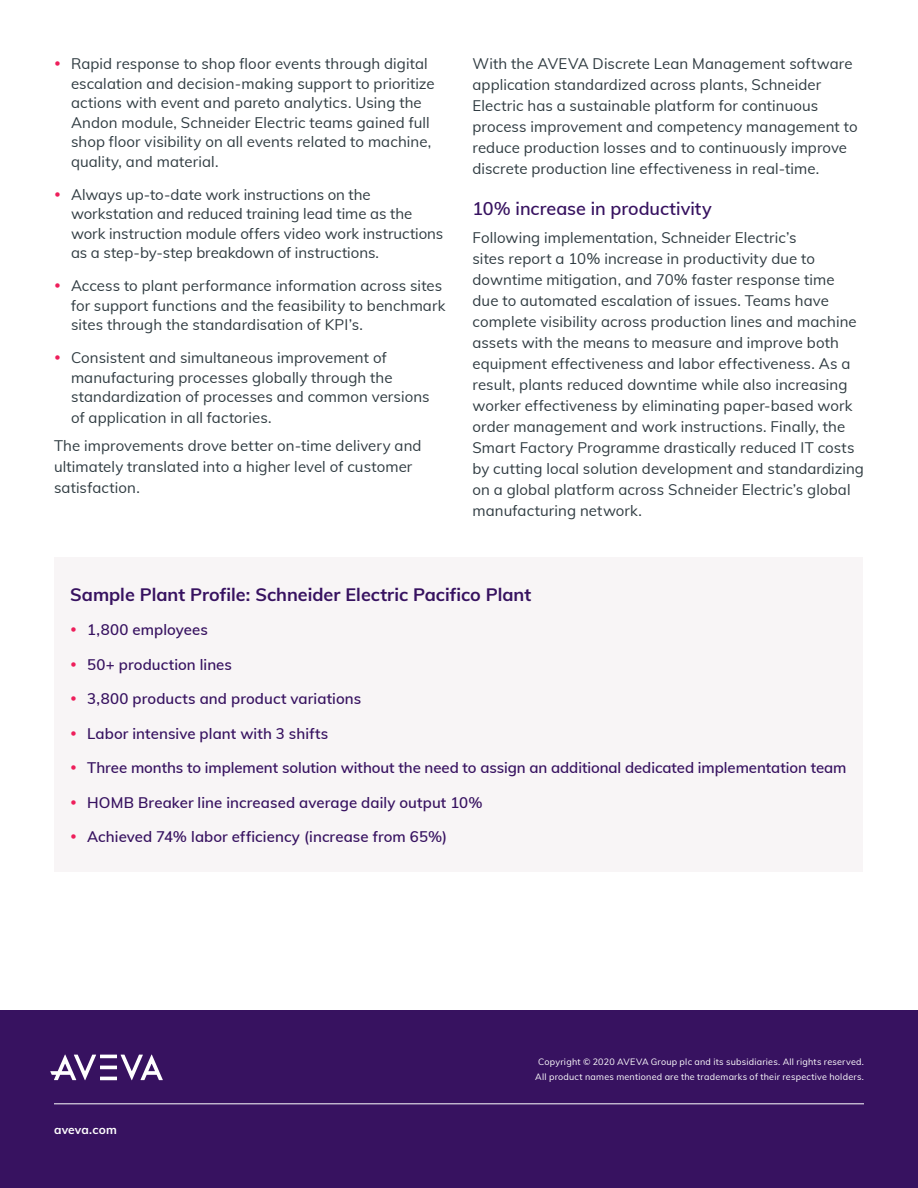
<style>
.page{position:relative;width:918px;height:1188px;background:#fff}
.page>*{position:absolute;margin:0;border:0;box-sizing:border-box;transform-origin:0 0}
.Subheadlines{font:700 18px "Muli";color:#371260}
.Subheadlines-2{font:600 18px "Muli";color:#371260}
.Body_Copy{font:15px/21px "Muli";letter-spacing:.005em;color:#2f3b41}
.t1{font:600 15px "Muli";letter-spacing:.005em;color:#371260}
.t2{font:700 12px "Muli";letter-spacing:.01em;color:#fff}
.t3{font:9px/15px "Muli";letter-spacing:.025em;color:#fff;text-align:center}
</style>
<div class="page">
<div style="left:0;top:1010px;width:918px;height:178px;background:#371260"></div>
<hr style="left:100px;top:1077px;width:17px;height:3px;background:#fff">
<hr style="left:100px;top:1066px;width:17px;height:3px;background:#fff">
<hr style="left:100px;top:1055px;width:17px;height:3px;background:#fff">
<svg style="left:50px;top:1055px;width:46px;height:25px"></svg>
<svg style="left:121px;top:1055px;width:42px;height:25px"></svg>
<hr style="left:54px;top:1104px;width:810px;height:1px;background:#fff">
<div style="left:55px;top:557px;width:808px;height:314px;background:#f8f5f6"></div>
<p class="Body_Copy" style="left:71px;top:53px;width:365px;line-height:19.5px">Rapid response to shop floor events through digital escalation and decision-making support to prioritize actions with event and pareto analytics. Using the Andon module, Schneider Electric teams gained full shop floor visibility on all events related to machine, quality, and material.</p>
<p class="Body_Copy" style="left:71px;top:184px;width:374px;line-height:19.5px">Always up-to-date work instructions on the workstation and reduced training lead time as the work instruction module offers video work instructions as a step-by-step breakdown of instructions.</p>
<p class="Body_Copy" style="left:71px;top:275px;width:376px;line-height:19.5px">Access to plant performance information across sites for support functions and the feasibility to benchmark sites through the standardisation of KPI’s.</p>
<p class="Body_Copy" style="left:71px;top:347px;width:360px;line-height:19.5px">Consistent and simultaneous improvement of manufacturing processes globally through the standardization of processes and common versions</p>
<p class="Body_Copy" style="left:71px;top:406px;width:202px">of application in all factories.</p>
<p class="Body_Copy" style="left:54px;top:434px;width:369px">The improvements drove better on-time delivery and ultimately translated into a higher level of customer satisfaction.</p>
<p class="Body_Copy" style="left:472px;top:52px;width:387px">With the AVEVA Discrete Lean Management software application standardized across plants, Schneider Electric has a sustainable platform for continuous process improvement and competency management to reduce production losses and to continuously improve discrete production line effectiveness in real-time.</p>
<p class="Subheadlines-2" style="left:472px;top:196px;width:241px">10% increase in productivity</p>
<p class="Body_Copy" style="left:472px;top:226px;width:393px">Following implementation, Schneider Electric’s<br>sites report a 10% increase in productivity due to downtime mitigation, and 70% faster response time due to automated escalation of issues. Teams have complete visibility across production lines and machine assets with the means to measure and improve both equipment effectiveness and labor effectiveness. As a result, plants reduced downtime while also increasing worker effectiveness by eliminating paper-based work order management and work instructions. Finally, the Smart Factory Programme drastically reduced IT costs by cutting local solution development and standardizing on a global platform across Schneider Electric’s global manufacturing network.</p>
<p class="Subheadlines" style="left:70px;top:581px;width:463px">Sample Plant Profile: Schneider Electric Pacifico Plant</p>
<p class="t1" style="left:87px;top:619px;width:122px">1,800 employees</p>
<p class="t1" style="left:87px;top:653px;width:146px">50+ production lines</p>
<p class="t1" style="left:87px;top:688px;width:275px">3,800 products and product variations</p>
<p class="t1" style="left:87px;top:722px;width:243px">Labor intensive plant with 3 shifts</p>
<p class="t1" style="left:87px;top:757px;width:761px">Three months to implement solution without the need to assign an additional dedicated implementation team</p>
<p class="t1" style="left:87px;top:791px;width:397px">HOMB Breaker line increased average daily output 10%</p>
<p class="t1" style="left:87px;top:826px;width:362px">Achieved 74% labor efficiency (increase from 65%)</p>
<p class="t2" style="left:54px;top:1121px;width:64px">aveva.com</p>
<p class="t3" style="left:535px;top:1054px;width:330px">Copyright © 2020 AVEVA Group plc and its subsidiaries. All rights reserved.<br>All product names mentioned are the trademarks of their respective holders.</p>
</div>
